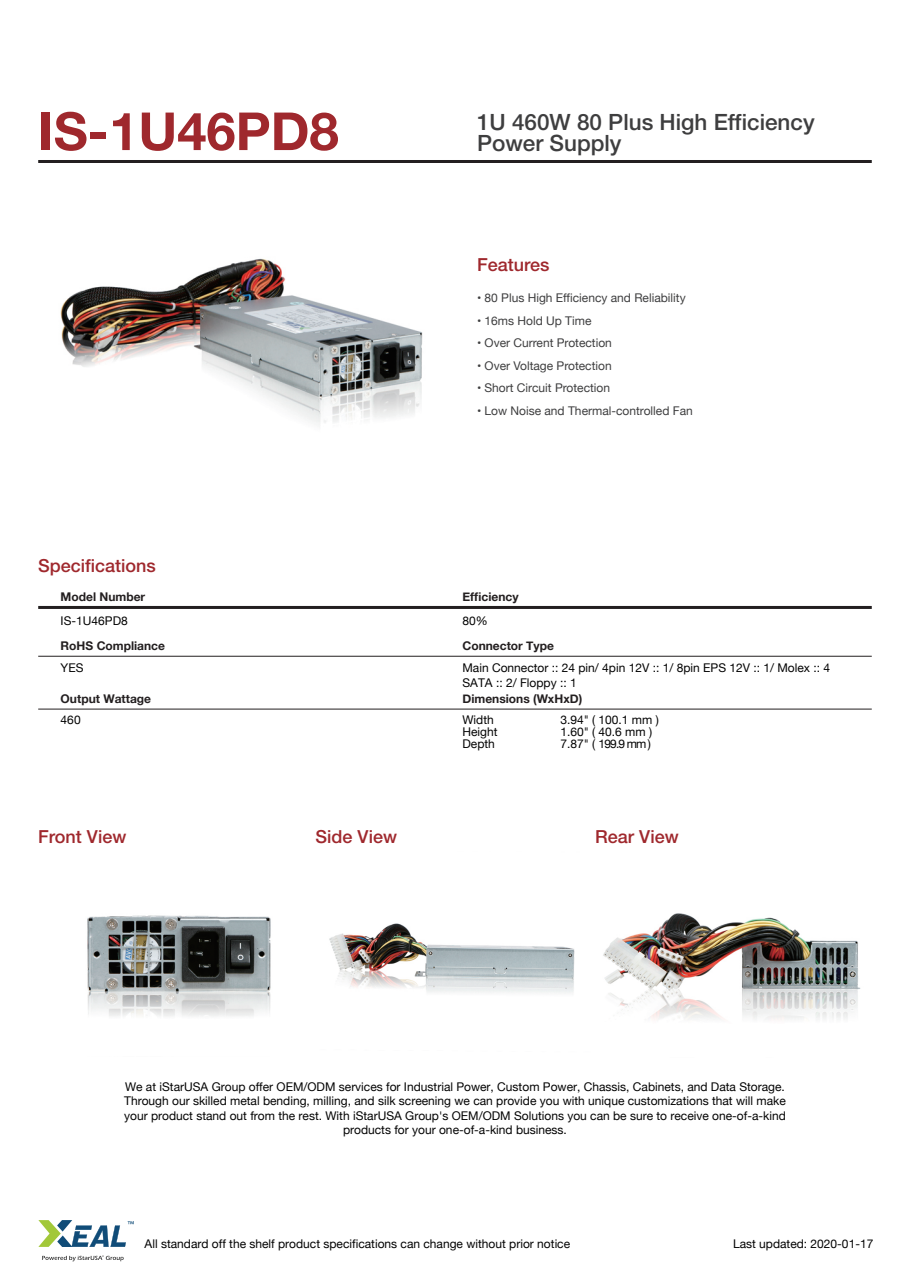
<style>
.page{position:relative;width:910px;height:1280px;background:#fff}
.page>*{position:absolute;margin:0;border:0;box-sizing:border-box;transform-origin:0 0}
.t1{font:700 52.5px "Helvetica Neue";color:#9f282d}
.t2{font:500 22.5px/21px "Helvetica Neue";color:#3e3e3f}
.t3{font:500 18px "Helvetica Neue";color:#9f282d}
.t4{font:12px/12px "Helvetica Neue";color:#030303}
.t5{font:12px "Helvetica Neue";color:#3e3e3f}
.t6{font:700 12px "Helvetica Neue";color:#231f20}
</style>
<div class="page">
<hr style="left:38px;top:160px;width:834px;height:3px;background:#231f20">
<hr style="left:38px;top:606px;width:834px;height:3px;background:#231f20">
<hr style="left:38px;top:656px;width:834px;height:1px;background:#231f20">
<hr style="left:38px;top:709px;width:834px;height:1px;background:#231f20">
<img style="left:87px;top:915px;width:184px;height:102px">
<img style="left:329px;top:923px;width:246px;height:71px">
<img style="left:60px;top:258px;width:363px;height:167px">
<img style="left:603px;top:913px;width:258px;height:107px">
<svg style="left:38px;top:1220px;width:96px;height:27px"></svg>
<svg style="left:42px;top:1255px;width:82px;height:6px"></svg>
<h1 class="t1" style="left:38px;top:99px;width:302px">IS-1U46PD8</h1>
<h2 class="t2" style="left:477px;top:111px;width:339px">1U 460W 80 Plus High Efficiency<br>Power Supply</h2>
<h3 class="t3" style="left:477px;top:254px;width:74px">Features</h3>
<h3 class="t3" style="left:38px;top:555px;width:119px">Specifications</h3>
<p class="t6" style="left:61px;top:589px;width:86px">Model Number</p>
<p class="t4" style="left:61px;top:615px;width:69px">IS-1U46PD8</p>
<p class="t4" style="left:61px;top:663px;width:24px">YES</p>
<p class="t6" style="left:61px;top:691px;width:92px">Output Wattage</p>
<p class="t4" style="left:61px;top:715px;width:22px">460</p>
<p class="t6" style="left:61px;top:638px;width:106px">RoHS Compliance</p>
<p class="t5" style="left:477px;top:289px;width:210px">• 80 Plus High Efficiency and Reliability</p>
<p class="t5" style="left:477px;top:312px;width:116px">• 16ms Hold Up Time</p>
<p class="t5" style="left:477px;top:334px;width:136px">• Over Current Protection</p>
<p class="t5" style="left:477px;top:357px;width:136px">• Over Voltage Protection</p>
<p class="t5" style="left:477px;top:379px;width:135px">• Short Circuit Protection</p>
<p class="t5" style="left:477px;top:402px;width:217px">• Low Noise and Thermal-controlled Fan</p>
<p class="t6" style="left:462px;top:589px;width:58px">Efficiency</p>
<p class="t6" style="left:462px;top:638px;width:93px">Connector Type</p>
<p class="t4" style="left:462px;top:615px;width:27px">80%</p>
<p class="t4" style="left:462px;top:661px;width:369px;line-height:15px">Main Connector :: 24 pin/ 4pin 12V :: 1/ 8pin EPS 12V :: 1/ Molex :: 4<br>SATA :: 2/ Floppy :: 1</p>
<p class="t6" style="left:462px;top:691px;width:121px">Dimensions (WxHxD)</p>
<p class="t4" style="left:462px;top:715px;width:37px">Width<br>Height<br>Depth</p>
<p class="t4" style="left:560px;top:715px;width:100px">3.94" ( 100.1 mm )<br>1.60" ( 40.6 mm )<br>7.87" ( 199.9 mm )</p>
<h3 class="t3" style="left:38px;top:825px;width:90px">Front View</h3>
<h3 class="t3" style="left:316px;top:825px;width:83px">Side View</h3>
<h3 class="t3" style="left:595px;top:825px;width:85px">Rear View</h3>
<p class="t4" style="left:124px;top:1080px;width:663px;line-height:14.4px;text-align:center">We at iStarUSA Group offer OEM/ODM services for Industrial Power, Custom Power, Chassis, Cabinets, and Data Storage.<br>Through our skilled metal bending, milling, and silk screening we can provide you with unique customizations that will make your product stand out from the rest. With iStarUSA Group's OEM/ODM Solutions you can be sure to receive one-of-a-kind products for your one-of-a-kind business.</p>
<p class="t4" style="left:145px;top:1239px;width:427px">All standard off the shelf product specifications can change without prior notice</p>
<p class="t4" style="left:733px;top:1239px;width:142px">Last updated: 2020-01-17</p>
</div>
